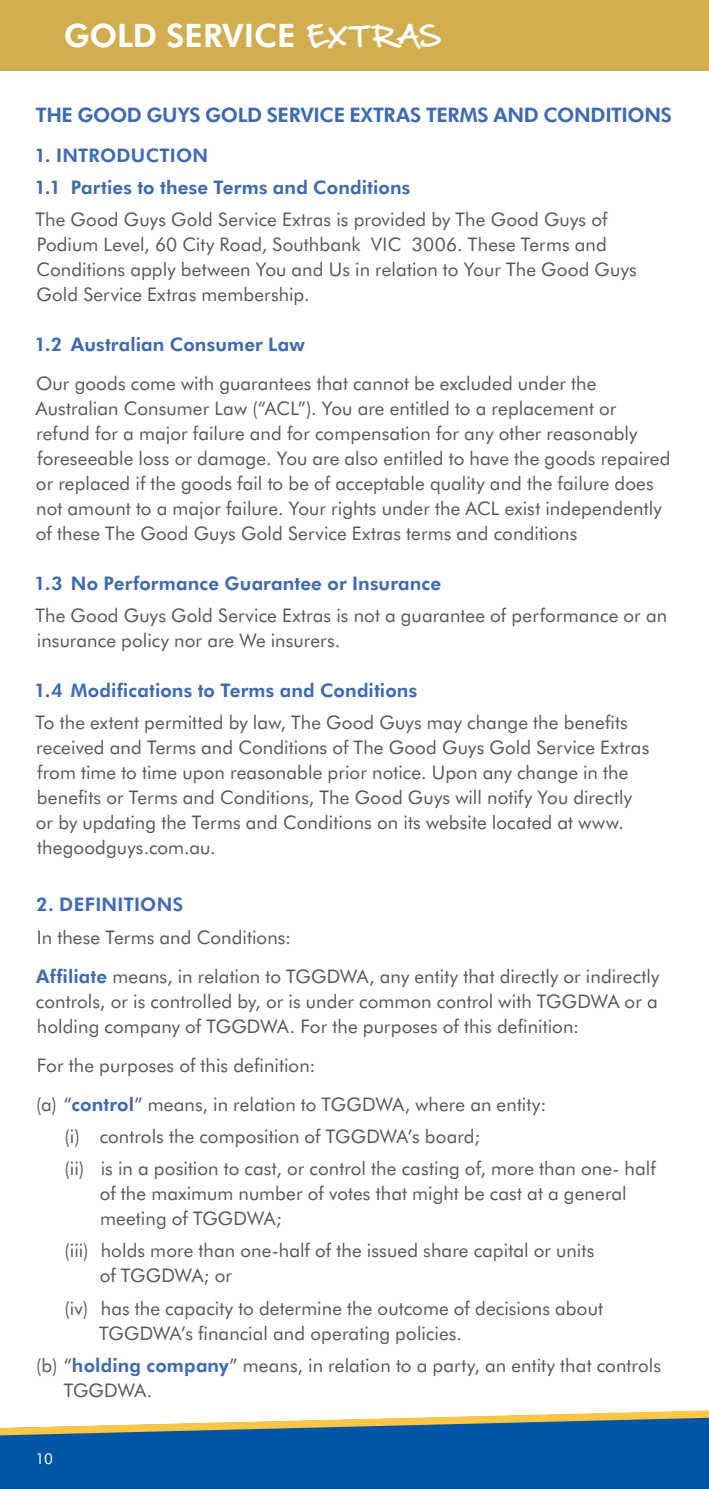
<style>
.page{position:relative;width:709px;height:1489px;background:#fff}
.page>*{position:absolute;margin:0;border:0;box-sizing:border-box;transform-origin:0 0}
.t1{font:800 32.25px "Futura BT";letter-spacing:-.005em;color:#fff}
.t2{font:800 20px "Futura BT";letter-spacing:-.015em;color:#3d6bb3}
.t3{font:18.75px/25px "Futura BT";letter-spacing:.005em;color:#57585a}
.t4{font:800 18.75px/32px "Futura BT";letter-spacing:.01em;color:#3d6bb3}
.t5{font:15px "Futura BT";color:#fff}
.s1{font-family:"Hand Of Sean";font-weight:400;font-size:25px}
.s2{font-weight:800;color:#3d6bb3}
</style>
<div class="page">
<div style="left:0;top:1435px;width:709px;height:53px;background:#0155a5"></div>
<svg style="left:0;top:1410px;width:709px;height:25px"></svg>
<div style="left:0;top:0;width:709px;height:71px;background:#d1ad4f"></div>
<h1 class="t1" style="left:64px;top:16px;width:378px">GOLD SERVICE <span class="s1">EXT RAS</span></h1>
<p class="t2" style="left:36px;top:103px;width:637px">THE GOOD GUYS GOLD SERVICE EXTRAS TERMS AND CONDITIONS</p>
<p class="t4" style="left:34px;top:139px;width:377px">1. INTRODUCTION<br>1.1 Parties to these Terms and Conditions</p>
<p class="t3" style="left:35px;top:206px;width:603px">The Good Guys Gold Service Extras is provided by The Good Guys of Podium Level, 60 City Road, Southbank VIC 3006. These Terms and Conditions apply between You and Us in relation to Your The Good Guys Gold Service Extras membership.</p>
<p class="t4" style="left:34px;top:328px;width:272px">1.2 Australian Consumer Law</p>
<p class="t3" style="left:36px;top:371px;width:636px">Our goods come with guarantees that cannot be excluded under the Australian Consumer Law (“ACL”). You are entitled to a replacement or refund for a major failure and for compensation for any other reasonably foreseeable loss or damage. You are also entitled to have the goods repaired or replaced if the goods fail to be of acceptable quality and the failure does not amount to a major failure. Your rights under the ACL exist independently of these The Good Guys Gold Service Extras terms and conditions</p>
<p class="t4" style="left:34px;top:567px;width:408px">1.3 No Performance Guarantee or Insurance</p>
<p class="t3" style="left:35px;top:603px;width:633px">The Good Guys Gold Service Extras is not a guarantee of performance or an insurance policy nor are We insurers.</p>
<p class="t4" style="left:34px;top:674px;width:384px">1.4 Modifications to Terms and Conditions</p>
<p class="t3" style="left:35px;top:710px;width:615px">To the extent permitted by law, The Good Guys may change the benefits received and Terms and Conditions of The Good Guys Gold Service Extras from time to time upon reasonable prior notice. Upon any change in the benefits or Terms and Conditions, The Good Guys will notify You directly or by updating the Terms and Conditions on its website located at www. thegoodguys.com.au.</p>
<p class="t4" style="left:36px;top:888px;width:148px">2. DEFINITIONS</p>
<p class="t3" style="left:36px;top:917px;width:625px;line-height:39.2px">In these Terms and Conditions:<br><span class="s2">Affiliate</span> means, in relation to TGGDWA, any entity that directly or indirectly</p>
<p class="t3" style="left:36px;top:988px;width:623px">controls, or is controlled by, or is under common control with TGGDWA or a holding company of TGGDWA. For the purposes of this definition:</p>
<p class="t3" style="left:36px;top:1045px;width:511px;line-height:39.2px">For the purposes of this definition:<br>(a) “<span class="s2">control</span>” means, in relation to TGGDWA, where an entity:</p>
<p class="t3" style="left:65px;top:1120px;width:593px;line-height:32px">(i) controls the composition of TGGDWA’s board;<br>(ii) is in a position to cast, or control the casting of, more than one- half</p>
<p class="t3" style="left:100px;top:1180px;width:528px">of the maximum number of votes that might be cast at a general meeting of TGGDWA;</p>
<p class="t3" style="left:100px;top:1237px;width:496px;text-indent:-35px">(iii) holds more than one-half of the issued share capital or units of TGGDWA; or</p>
<p class="t3" style="left:99px;top:1295px;width:505px;text-indent:-35px">(iv) has the capacity to determine the outcome of decisions about<br>TGGDWA’s financial and operating policies.</p>
<p class="t3" style="left:64px;top:1352px;width:598px;text-indent:-28px">(b) “<span class="s2">holding company</span>” means, in relation to a party, an entity that controls<br>TGGDWA.</p>
<p class="t5" style="left:35px;top:1449px;width:19px">10</p>
</div>
